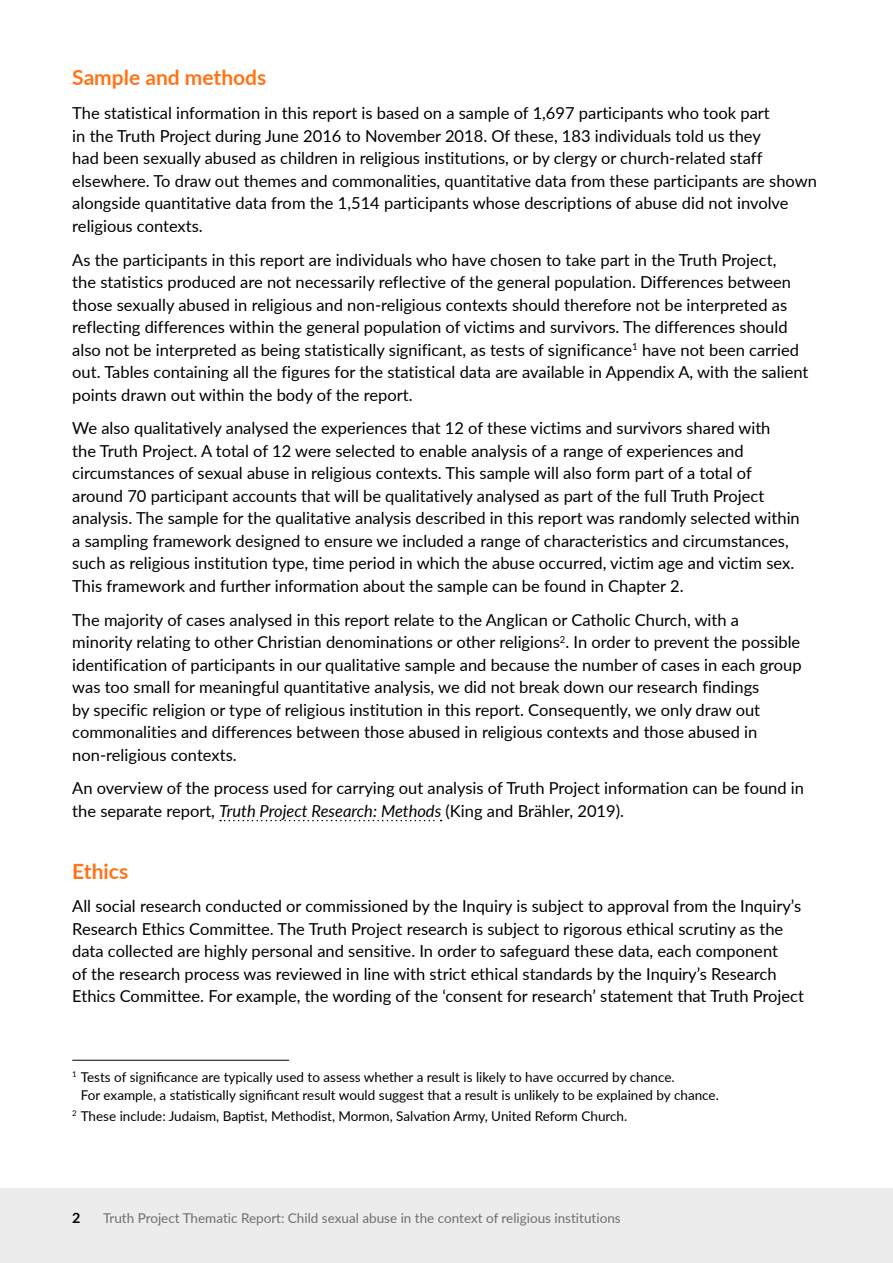
<style>
.page{position:relative;width:893px;height:1263px;background:#fff}
.page>*{position:absolute;margin:0;border:0;box-sizing:border-box;transform-origin:0 0}
.t1{font:700 21px "Lato";color:#ff7417}
.t2{font:16.5px/22.5px "Lato";color:#000}
.t3{font:700 14.25px "Lato";color:#000}
.t4{font:13.5px/21px "Lato";color:#000}
.t5{font:13.5px "Lato";color:#6c6e6e}
.s1{font-style:italic}
</style>
<div class="page">
<div style="left:0;top:1188px;width:893px;height:75px;background:#ececed"></div>
<hr style="left:72px;top:1060px;width:217px;height:1px;background:#000">
<svg style="left:220px;top:820px;width:222px;height:1px"></svg>
<h3 class="t1" style="left:72px;top:62px;width:196px">Sample and methods</h3>
<p class="t2" style="left:72px;top:101px;width:746px">The statistical information in this report is based on a sample of 1,697 participants who took part<br>in the Truth Project during June 2016 to November 2018. Of these, 183 individuals told us they<br>had been sexually abused as children in religious institutions, or by clergy or church-related staff elsewhere. To draw out themes and commonalities, quantitative data from these participants are shown alongside quantitative data from the 1,514 participants whose descriptions of abuse did not involve religious contexts.</p>
<p class="t2" style="left:72px;top:248px;width:738px">As the participants in this report are individuals who have chosen to take part in the Truth Project,<br>the statistics produced are not necessarily reflective of the general population. Differences between those sexually abused in religious and non-religious contexts should therefore not be interpreted as reflecting differences within the general population of victims and survivors. The differences should also not be interpreted as being statistically significant, as tests of significance<sup>1</sup> have not been carried out. Tables containing all the figures for the statistical data are available in Appendix A, with the salient points drawn out within the body of the report.</p>
<p class="t2" style="left:72px;top:416px;width:729px">We also qualitatively analysed the experiences that 12 of these victims and survivors shared with<br>the Truth Project. A total of 12 were selected to enable analysis of a range of experiences and circumstances of sexual abuse in religious contexts. This sample will also form part of a total of around 70 participant accounts that will be qualitatively analysed as part of the full Truth Project analysis. The sample for the qualitative analysis described in this report was randomly selected within a sampling framework designed to ensure we included a range of characteristics and circumstances, such as religious institution type, time period in which the abuse occurred, victim age and victim sex.<br>This framework and further information about the sample can be found in Chapter 2.</p>
<p class="t2" style="left:72px;top:608px;width:731px">The majority of cases analysed in this report relate to the Anglican or Catholic Church, with a minority relating to other Christian denominations or other religions<sup>2</sup>. In order to prevent the possible identification of participants in our qualitative sample and because the number of cases in each group was too small for meaningful quantitative analysis, we did not break down our research findings<br>by specific religion or type of religious institution in this report. Consequently, we only draw out commonalities and differences between those abused in religious contexts and those abused in non-religious contexts.</p>
<p class="t2" style="left:72px;top:776px;width:733px">An overview of the process used for carrying out analysis of Truth Project information can be found in the separate report, <span class="s1">Truth Project Research: Methods</span> (King and Brähler, 2019).</p>
<h3 class="t1" style="left:72px;top:855px;width:57px">Ethics</h3>
<p class="t2" style="left:72px;top:894px;width:733px">All social research conducted or commissioned by the Inquiry is subject to approval from the Inquiry’s Research Ethics Committee. The Truth Project research is subject to rigorous ethical scrutiny as the data collected are highly personal and sensitive. In order to safeguard these data, each component<br>of the research process was reviewed in line with strict ethical standards by the Inquiry’s Research Ethics Committee. For example, the wording of the ‘consent for research’ statement that Truth Project</p>
<p class="t4" style="left:72px;top:1066px;width:604px"><sup>1</sup> Tests of significance are typically used to assess whether a result is likely to have occurred by chance.</p>
<p class="t4" style="left:72px;top:1084px;width:648px;text-indent:9px">For example, a statistically significant result would suggest that a result is unlikely to be explained by chance.<br><sup>2</sup> These include: Judaism, Baptist, Methodist, Mormon, Salvation Army, United Reform Church.</p>
<p class="t3" style="left:72px;top:1207px;width:10px">2</p>
<p class="t5" style="left:103px;top:1208px;width:519px">Truth Project Thematic Report: Child sexual abuse in the context of religious institutions</p>
</div>
